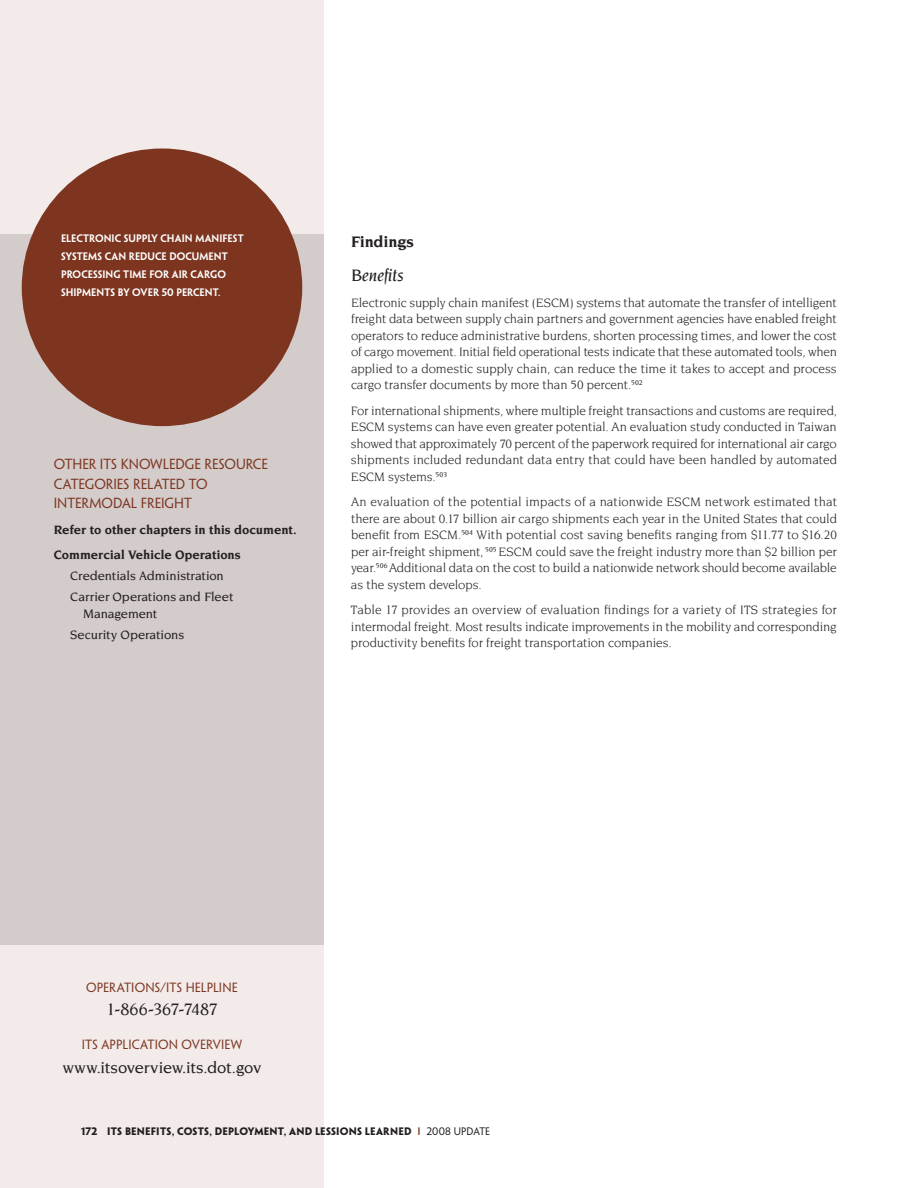
<style>
.page{position:relative;width:918px;height:1188px;background:#fff}
.page>*{position:absolute;margin:0;border:0;box-sizing:border-box;transform-origin:0 0}
.t1{font:500 18px "Novarese Std";letter-spacing:-.01em;color:#231f20}
.t2{font:italic 500 18px "Novarese Std";letter-spacing:-.005em;color:#231f20}
.t3{font:500 16.65px "Novarese Std";letter-spacing:-.01em;color:#231f20}
.t4{font:700 16.5px "Novarese Std";color:#231f20}
.t5{font:13.2px/16.5px "Novarese Std";letter-spacing:-.005em;color:#231f20;text-align:justify}
.t6{font:500 13.2px/21px "Novarese Std";letter-spacing:-.005em;color:#231f20}
.t7{font:700 13.2px/25.5px "Novarese Std";color:#231f20}
.t8{font:13.2px/19.5px "Penumbra Flare Std";color:#7d3520}
.t9{font:12px "Penumbra Flare Std";letter-spacing:.01em;color:#7d3520}
.t10{font:600 9.75px/18px "Penumbra Flare Std";letter-spacing:.005em;color:#fff}
.t11{font:700 9.75px "Penumbra Flare Std";letter-spacing:.02em;color:#231f20}
.s1{font-weight:400}
</style>
<div class="page">
<div style="left:0;top:0;width:324px;height:1188px;background:#f2ebe9"></div>
<div style="left:0;top:235px;width:324px;height:710px;background:#d3cccb"></div>
<div style="left:22px;top:148px;width:280px;height:278px;background:#7d3520;border-radius:50%"></div>
<p class="t10" style="left:61px;top:230px;width:184px">ELECTRONIC SUPPLY CHAIN MANIFEST<br>SYSTEMS CAN REDUCE DOCUMENT<br>PROCESSING TIME FOR AIR CARGO<br>SHIPMENTS BY OVER 50 PERCENT.</p>
<p class="t8" style="left:54px;top:455px;width:216px">OTHER ITS KNOWLEDGE RESOURCE<br>CATEGORIES RELATED TO<br>INTERMODAL FREIGHT</p>
<p class="t7" style="left:54px;top:517px;width:244px">Refer to other chapters in this document.<br>Commercial Vehicle Operations</p>
<p class="t6" style="left:70px;top:565px;width:165px">Credentials Administration<br>Carrier Operations and Fleet</p>
<p class="t6" style="left:70px;top:603px;width:115px;text-indent:13px">Management<br>Security Operations</p>
<p class="t4" style="left:351px;top:232px;width:64px">Findings</p>
<h1 class="t2" style="left:351px;top:266px;width:54px">Benefits</h1>
<p class="t5" style="left:351px;top:294px;width:488px">Electronic supply chain manifest (ESCM) systems that automate the transfer of intelligent freight data between supply chain partners and government agencies have enabled freight operators to reduce administrative burdens, shorten processing times, and lower the cost of cargo movement. Initial field operational tests indicate that these automated tools, when applied to a domestic supply chain, can reduce the time it takes to accept and process cargo transfer documents by more than 50 percent.<sup>502</sup></p>
<p class="t5" style="left:351px;top:402px;width:488px">For international shipments, where multiple freight transactions and customs are required, ESCM systems can have even greater potential. An evaluation study conducted in Taiwan showed that approximately 70 percent of the paperwork required for international air cargo shipments included redundant data entry that could have been handled by automated ESCM systems.<sup>503</sup></p>
<p class="t5" style="left:351px;top:494px;width:488px">An evaluation of the potential impacts of a nationwide ESCM network estimated that there are about 0.17 billion air cargo shipments each year in the United States that could benefit from ESCM.<sup>504</sup> With potential cost saving benefits ranging from $11.77 to $16.20 per air-freight shipment, <sup>505</sup> ESCM could save the freight industry more than $2 billion per year.<sup>506</sup> Additional data on the cost to build a nationwide network should become available as the system develops.</p>
<p class="t5" style="left:351px;top:602px;width:488px">Table 17 provides an overview of evaluation findings for a variety of ITS strategies for intermodal freight. Most results indicate improvements in the mobility and corresponding productivity benefits for freight transportation companies.</p>
<p class="t9" style="left:86px;top:980px;width:153px">OPERATIONS/ITS HELPLINE</p>
<h1 class="t1" style="left:106px;top:999px;width:113px">1-866-367-7487</h1>
<p class="t9" style="left:82px;top:1038px;width:162px">ITS APPLICATION OVERVIEW</p>
<p class="t3" style="left:63px;top:1058px;width:200px">www.itsoverview.its.dot.gov</p>
<p class="t11" style="left:81px;top:1125px;width:411px">172 ITS BENEFITS, COSTS, DEPLOYMENT, AND LESSIONS LEARNED <sup>|</sup> <span class="s1">2008 UPDATE</span></p>
</div>
